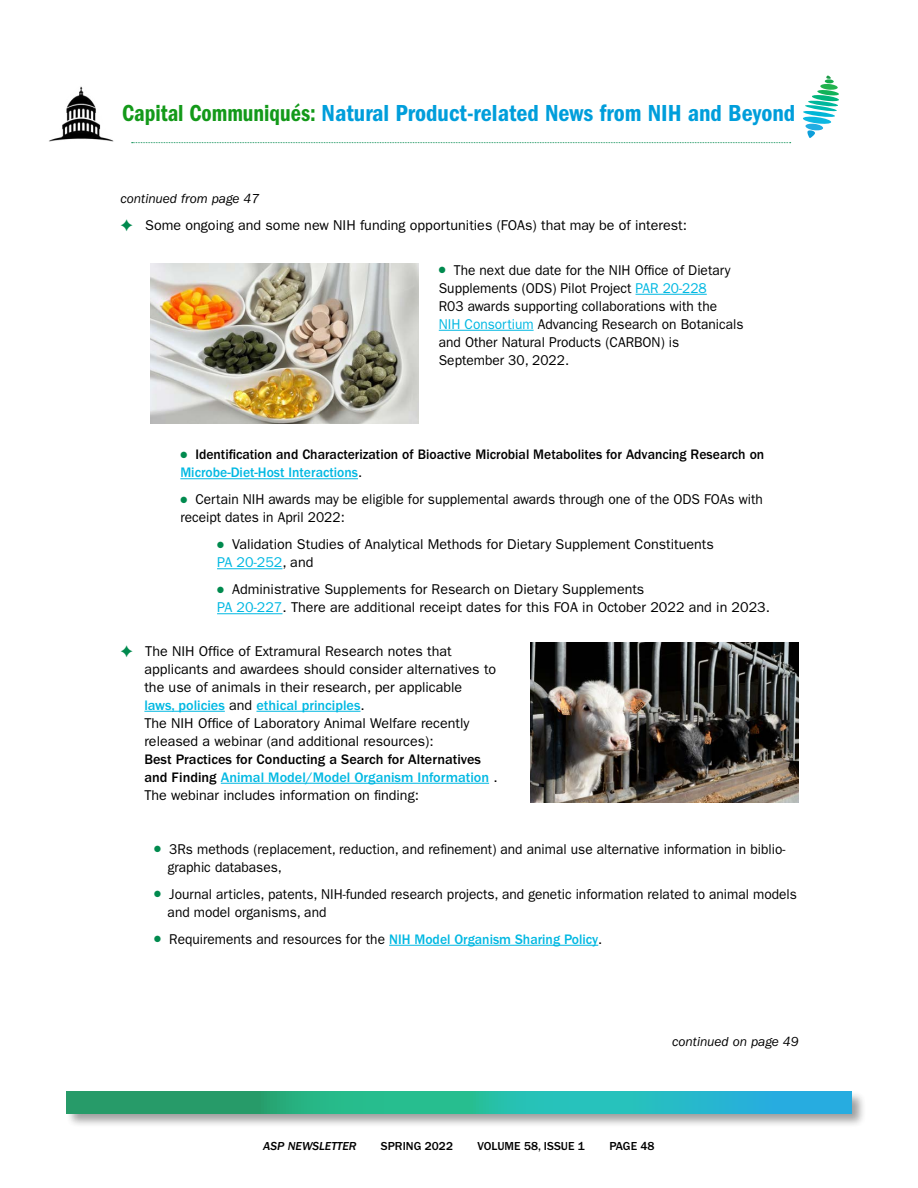
<style>
.page{position:relative;width:918px;height:1188px;background:#fff}
.page>*{position:absolute;margin:0;border:0;box-sizing:border-box;transform-origin:0 0}
.t1{font:24px "ITC Franklin Gothic Std Dm Cd";color:#009edb}
.t2{font:14.25px/18px "ITC Franklin Gothic Std";color:#000;scale:.96 1}
.t3{font:14.25px/18px "ITC Franklin Gothic Std";color:#000}
.t4{font:500 14.25px/18px "ITC Franklin Gothic Std";color:#000}
.t5{font:500 14.25px/18px "ITC Franklin Gothic Std";color:#000;scale:.96 1}
.t6{font:italic 13.5px "ITC Franklin Gothic Std";color:#000}
.t7{font:500 12px "ITC Franklin Gothic Std";color:#000}
.t8{font:12px "ITC Franklin Gothic Std Med It";color:#000}
.s1{color:#139919}
.s2{color:#008a4e}
.s3{color:#00b8e2}
.s4{font-weight:400}
.s5{font-weight:500;color:#00b8e2}
</style>
<div class="page">
<div style="left:66px;top:1091px;width:800px;height:37px;background:#000;opacity:.45"></div>
<svg style="left:67px;top:1092px;width:784px;height:21px;background:#27b19e"></svg>
<svg style="left:132px;top:142px;width:659px;height:1px"></svg>
<svg style="left:803px;top:76px;width:36px;height:62px"></svg>
<img style="left:49px;top:86px;width:65px;height:56px">
<hr style="left:636px;top:294px;width:71px;height:1px;background:#00b8e2">
<hr style="left:439px;top:330px;width:95px;height:1px;background:#00b8e2">
<hr style="left:180px;top:478px;width:178px;height:1px;background:#00b8e2">
<hr style="left:217px;top:568px;width:65px;height:1px;background:#00b8e2">
<hr style="left:217px;top:613px;width:65px;height:1px;background:#00b8e2">
<hr style="left:144px;top:711px;width:81px;height:1px;background:#00b8e2">
<hr style="left:256px;top:711px;width:105px;height:1px;background:#00b8e2">
<hr style="left:221px;top:783px;width:268px;height:1px;background:#00b8e2">
<hr style="left:389px;top:945px;width:209px;height:1px;background:#00b8e2">
<img style="left:150px;top:264px;width:269px;height:160px">
<img style="left:530px;top:643px;width:269px;height:160px">
<h1 class="t1" style="left:122px;top:100px;width:675px"><span class="s1">Capital Communiqués:</span> Natural Product-related News from NIH and Beyond</h1>
<p class="t6" style="left:120px;top:191px;width:140px">continued from page 47</p>
<p class="t3" style="left:145px;top:216px;width:543px">Some ongoing and some new NIH funding opportunities (FOAs) that may be of interest:</p>
<p class="t2" style="left:439px;top:261px;width:319px"><span class="s2">●</span> The next due date for the NIH Office of Dietary Supplements (ODS) Pilot Project <span class="s3">PAR 20-228<br></span>R03 awards supporting collaborations with the<br><span class="s3">NIH Consortium</span> Advancing Research on Botanicals and Other Natural Products (CARBON) is September 30, 2022.</p>
<p class="t5" style="left:180px;top:446px;width:610px"><span class="s2">●</span> Identification and Characterization of Bioactive Microbial Metabolites for Advancing Research on<br><span class="s3">Microbe-Diet-Host Interactions</span><span class="s4">.</span></p>
<p class="t2" style="left:180px;top:491px;width:608px"><span class="s2">●</span> Certain NIH awards may be eligible for supplemental awards through one of the ODS FOAs with receipt dates in April 2022:</p>
<p class="t3" style="left:217px;top:536px;width:498px"><span class="s2">●</span> Validation Studies of Analytical Methods for Dietary Supplement Constituents<br><span class="s3">PA 20-252</span>, and</p>
<p class="t3" style="left:217px;top:581px;width:555px"><span class="s2">●</span> Administrative Supplements for Research on Dietary Supplements<br><span class="s3">PA 20-227</span>. There are additional receipt dates for this FOA in October 2022 and in 2023.</p>
<p class="t3" style="left:144px;top:642px;width:353px">The NIH Office of Extramural Research notes that applicants and awardees should consider alternatives to the use of animals in their research, per applicable <span class="s5">laws, policies</span> and <span class="s5">ethical principles</span>.<br>The NIH Office of Laboratory Animal Welfare recently released a webinar (and additional resources):</p>
<p class="t4" style="left:144px;top:750px;width:355px">Best Practices for Conducting a Search for Alternatives and Finding <span class="s3">Animal Model/Model Organism Information</span> <span class="s4">.<br>The webinar includes information on finding:</span></p>
<p class="t2" style="left:168px;top:840px;width:645px;text-indent:-14px"><span class="s2">●</span> 3Rs methods (replacement, reduction, and refinement) and animal use alternative information in biblio&shy;graphic databases,</p>
<p class="t2" style="left:168px;top:885px;width:657px;text-indent:-13px"><span class="s2">●</span> Journal articles, patents, NIH-funded research projects, and genetic information related to animal models and model organisms, and</p>
<p class="t2" style="left:154px;top:930px;width:468px"><span class="s2">●</span> Requirements and resources for the <span class="s5">NIH Model Organism Sharing Policy</span>.</p>
<p class="t6" style="left:672px;top:1034px;width:128px">continued on page 49</p>
<p class="t8" style="left:263px;top:1139px;width:95px">ASP NEWSLETTER</p>
<p class="t7" style="left:381px;top:1139px;width:74px">SPRING 2022</p>
<p class="t7" style="left:477px;top:1139px;width:109px">VOLUME 58, ISSUE 1</p>
<p class="t7" style="left:609px;top:1139px;width:47px">PAGE 48</p>
</div>
